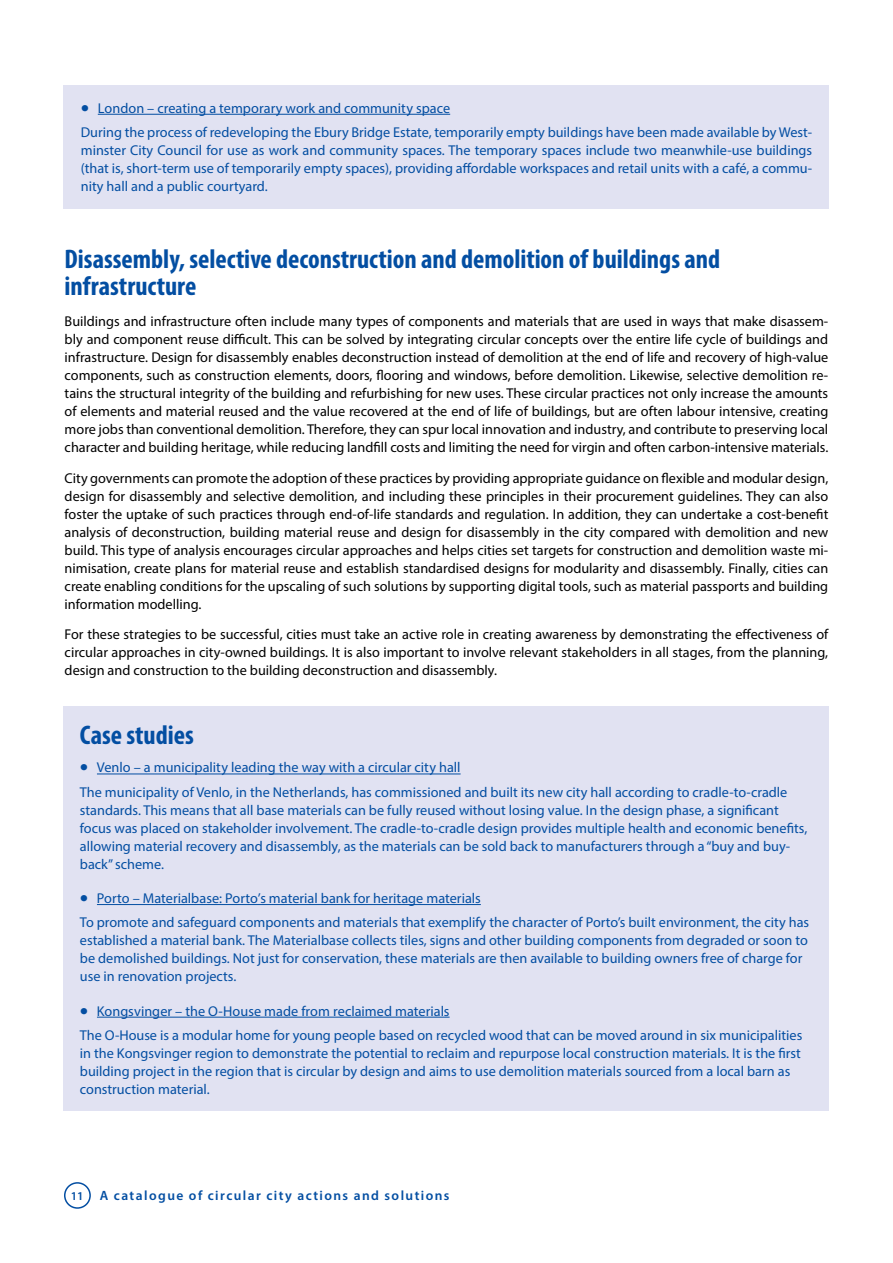
<style>
.page{position:relative;width:893px;height:1263px;background:#fff}
.page>*{position:absolute;margin:0;border:0;box-sizing:border-box;transform-origin:0 0}
.t1{font:700 condensed 27px/27px "Myriad Pro";color:#034ea2}
.t2{font:14.25px/18px "Myriad Pro";color:#000;text-align:justify}
.t3{font:14.25px/18px "Myriad Pro";color:#034ea2}
.t4{font:600 13.5px "Myriad Pro";letter-spacing:.105em;color:#034ea2}
.s1{font-size:30px}
.s2{font-size:12px}
</style>
<div class="page">
<div style="left:64px;top:85px;width:765px;height:123px;background:#e1e2f2"></div>
<hr style="left:98px;top:114px;width:352px;height:1px;background:#034ea2">
<div style="left:63px;top:706px;width:765px;height:405px;background:#e1e2f2"></div>
<hr style="left:97px;top:773px;width:364px;height:1px;background:#034ea2">
<hr style="left:97px;top:904px;width:384px;height:1px;background:#034ea2">
<hr style="left:97px;top:1017px;width:353px;height:1px;background:#034ea2">
<div style="left:64px;top:1182px;width:27px;height:27px;border:2px solid #034ea2;border-radius:50%"></div>
<p class="t3" style="left:81px;top:96px;width:733px;line-height:24.5px"><span class="s1">•</span> London – creating a temporary work and community space<br>During the process of redeveloping the Ebury Bridge Estate, temporarily empty buildings have been made available by West-</p>
<p class="t3" style="left:81px;top:141px;width:733px;text-align:justify">minster City Council for use as work and community spaces. The temporary spaces include two meanwhile-use buildings (that is, short-term use of temporarily empty spaces), providing affordable workspaces and retail units with a café, a commu&shy;nity hall and a public courtyard.</p>
<h1 class="t1" style="left:65px;top:245px;width:657px">Disassembly, selective deconstruction and demolition of buildings and infrastructure</h1>
<p class="t2" style="left:65px;top:312px;width:765px">Buildings and infrastructure often include many types of components and materials that are used in ways that make disassem&shy;bly and component reuse difficult. This can be solved by integrating circular concepts over the entire life cycle of buildings and infrastructure. Design for disassembly enables deconstruction instead of demolition at the end of life and recovery of high-value components, such as construction elements, doors, flooring and windows, before demolition. Likewise, selective demolition re&shy;tains the structural integrity of the building and refurbishing for new uses. These circular practices not only increase the amounts of elements and material reused and the value recovered at the end of life of buildings, but are often labour intensive, creating more jobs than conventional demolition. Therefore, they can spur local innovation and industry, and contribute to preserving local character and building heritage, while reducing landfill costs and limiting the need for virgin and often carbon-intensive materials.</p>
<p class="t2" style="left:65px;top:469px;width:765px">City governments can promote the adoption of these practices by providing appropriate guidance on flexible and modular design, design for disassembly and selective demolition, and including these principles in their procurement guidelines. They can also foster the uptake of such practices through end-of-life standards and regulation. In addition, they can undertake a cost-benefit analysis of deconstruction, building material reuse and design for disassembly in the city compared with demolition and new build. This type of analysis encourages circular approaches and helps cities set targets for construction and demolition waste mi&shy;nimisation, create plans for material reuse and establish standardised designs for modularity and disassembly. Finally, cities can create enabling conditions for the upscaling of such solutions by supporting digital tools, such as material passports and building information modelling.</p>
<p class="t2" style="left:65px;top:625px;width:765px">For these strategies to be successful, cities must take an active role in creating awareness by demonstrating the effectiveness of circular approaches in city-owned buildings. It is also important to involve relevant stakeholders in all stages, from the planning, design and construction to the building deconstruction and disassembly.</p>
<h1 class="t1" style="left:80px;top:720px;width:116px">Case studies</h1>
<p class="t3" style="left:80px;top:755px;width:709px;line-height:24.5px"><span class="s1">•</span> Venlo – a municipality leading the way with a circular city hall<br>The municipality of Venlo, in the Netherlands, has commissioned and built its new city hall according to cradle-to-cradle</p>
<p class="t3" style="left:80px;top:801px;width:729px">standards. This means that all base materials can be fully reused without losing value. In the design phase, a significant focus was placed on stakeholder involvement. The cradle-to-cradle design provides multiple health and economic benefits, allowing material recovery and disassembly, as the materials can be sold back to manufacturers through a “buy and buy&shy;back” scheme.</p>
<p class="t3" style="left:80px;top:886px;width:731px;line-height:24.5px"><span class="s1">•</span> Porto – Materialbase: Porto’s material bank for heritage materials<br>To promote and safeguard components and materials that exemplify the character of Porto’s built environment, the city has</p>
<p class="t3" style="left:80px;top:931px;width:729px">established a material bank. The Materialbase collects tiles, signs and other building components from degraded or soon to be demolished buildings. Not just for conservation, these materials are then available to building owners free of charge for use in renovation projects.</p>
<p class="t3" style="left:80px;top:998px;width:724px;line-height:24.5px"><span class="s1">•</span> Kongsvinger – the O-House made from reclaimed materials<br>The O-House is a modular home for young people based on recycled wood that can be moved around in six municipalities</p>
<p class="t3" style="left:80px;top:1044px;width:722px">in the Kongsvinger region to demonstrate the potential to reclaim and repurpose local construction materials. It is the first building project in the region that is circular by design and aims to use demolition materials sourced from a local barn as construction material.</p>
<p class="t4" style="left:71px;top:1187px;width:380px"><span class="s2">11</span> A catalogue of circular city actions and solutions</p>
</div>
